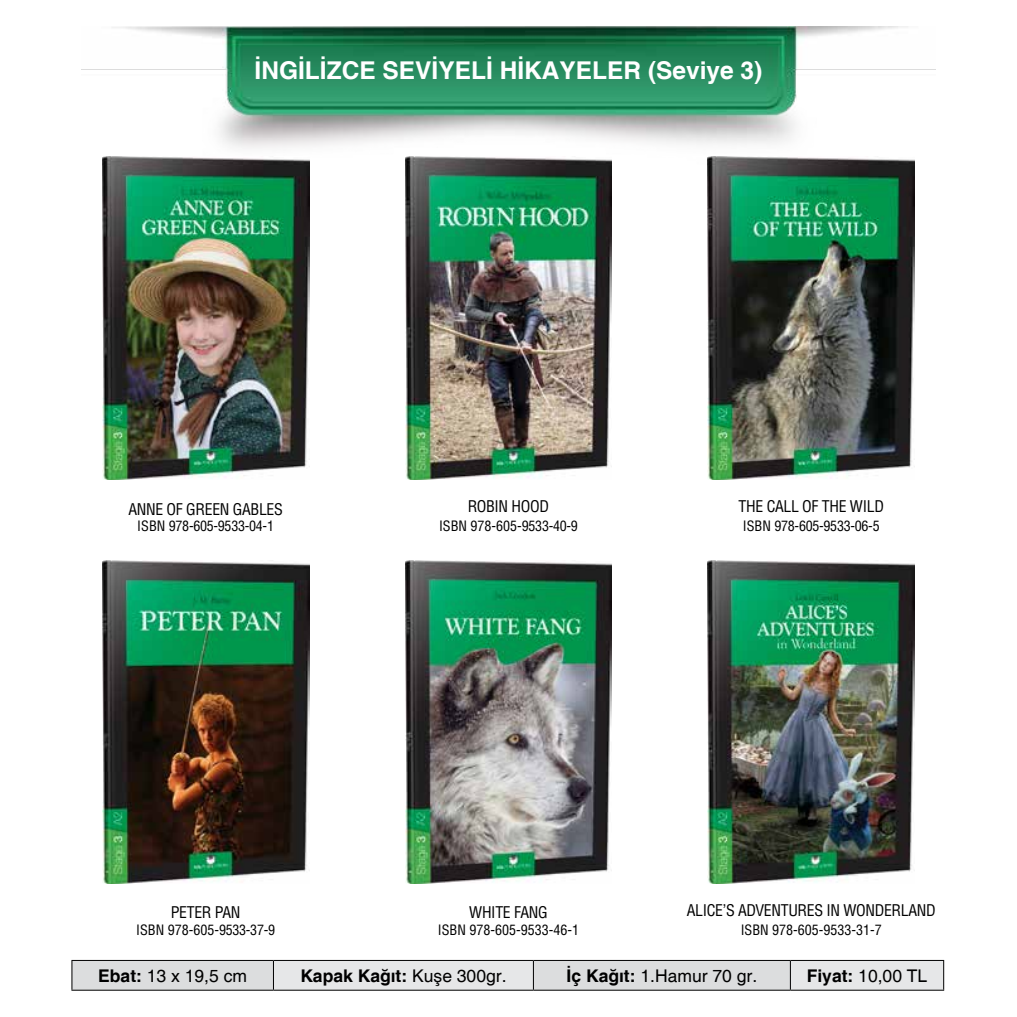
<style>
.page{position:relative;width:1017px;height:1017px;background:#fff}
.page>*{position:absolute;margin:0;border:0;box-sizing:border-box;transform-origin:0 0}
.t1{font:700 24.5px "Helvetica";color:#fff}
.t2{font:17.5px "Helvetica";color:#000}
.t3{font:700 17.5px "Helvetica";color:#000}
.t4{font:15.75px "Helvetica Cond Normal Tr";letter-spacing:-.02em;color:#000}
.t5{font:14px "Helvetica Cond Normal Tr";color:#000}
.t6{font:14px "Helvetica Cond Normal Tr";letter-spacing:-.02em;color:#000}
.s1{font-weight:700}
.s2{font-weight:400}
</style>
<div class="page">
<img style="left:82px;top:27px;width:853px;height:144px">
<svg style="left:71px;top:960px;width:873px;height:30px;background:#d6d7d8"></svg>
<hr style="left:71px;top:990px;width:202px;height:1px;background:#000">
<hr style="left:273px;top:990px;width:260px;height:1px;background:#000">
<hr style="left:533px;top:990px;width:257px;height:1px;background:#000">
<hr style="left:790px;top:990px;width:154px;height:1px;background:#000">
<img style="left:102px;top:560px;width:207px;height:324px">
<img style="left:405px;top:560px;width:207px;height:323px">
<img style="left:708px;top:560px;width:207px;height:323px">
<img style="left:102px;top:156px;width:207px;height:324px">
<img style="left:405px;top:156px;width:207px;height:323px">
<img style="left:708px;top:156px;width:207px;height:324px">
<h1 class="t1" style="left:255px;top:56px;width:509px">İNGİLİZCE SEVİYELİ HİKAYELER (Seviye 3)</h1>
<p class="t4" style="left:128px;top:499px;width:156px">ANNE OF GREEN GABLES</p>
<p class="t6" style="left:137px;top:518px;width:138px">ISBN 978-605-9533-04-1</p>
<p class="t4" style="left:171px;top:903px;width:71px">PETER PAN</p>
<p class="t5" style="left:136px;top:921px;width:140px">ISBN 978-605-9533-37-9</p>
<p class="t4" style="left:468px;top:497px;width:83px">ROBIN HOOD</p>
<p class="t5" style="left:439px;top:518px;width:140px">ISBN 978-605-9533-40-9</p>
<p class="t4" style="left:739px;top:497px;width:147px">THE CALL OF THE WILD</p>
<p class="t6" style="left:743px;top:518px;width:138px">ISBN 978-605-9533-06-5</p>
<p class="t4" style="left:469px;top:903px;width:80px">WHITE FANG</p>
<p class="t5" style="left:438px;top:921px;width:143px">ISBN 978-605-9533-46-1</p>
<p class="t4" style="left:687px;top:900px;width:251px">ALICE’S ADVENTURES IN WONDERLAND</p>
<p class="t5" style="left:741px;top:921px;width:143px">ISBN 978-605-9533-31-7</p>
<p class="t2" style="left:98px;top:965px;width:150px"><span class="s1">Ebat:</span> 13 x 19,5 cm</p>
<p class="t3" style="left:300px;top:965px;width:208px">Kapak Kağıt: <span class="s2">Kuşe 300gr.</span></p>
<p class="t2" style="left:567px;top:965px;width:192px"><span class="s1">İç Kağıt:</span> 1.Hamur 70 gr.</p>
<p class="t2" style="left:807px;top:965px;width:122px"><span class="s1">Fiyat:</span> 10,00 TL</p>
</div>
